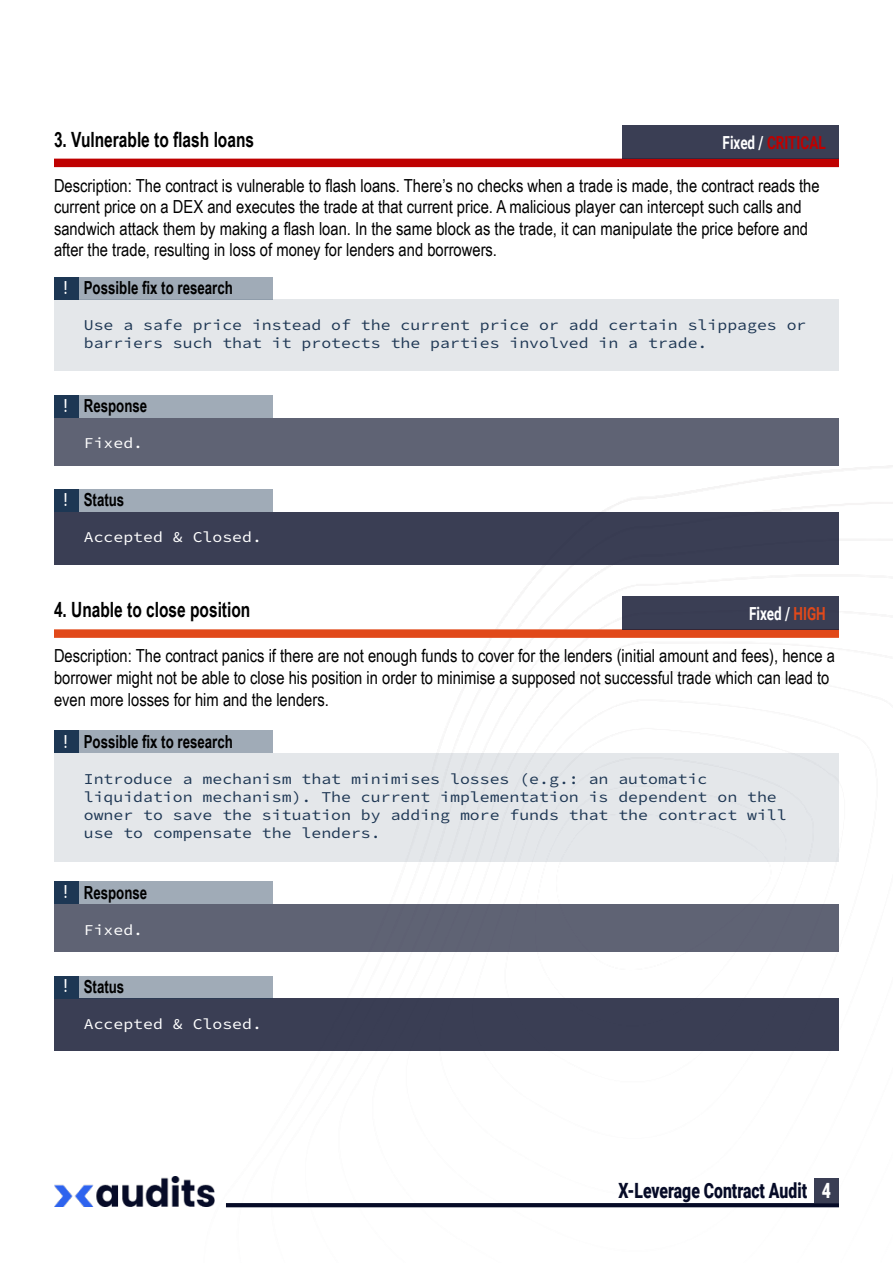
<style>
.page{position:relative;width:893px;height:1263px;background:#fff}
.page>*{position:absolute;margin:0;border:0;box-sizing:border-box;transform-origin:0 0}
.t1{font:700 21px "Arial Narrow";color:#000;scale:.9 1}
.t2{font:900 21px "Roboto";color:#060b27;scale:.75 1}
.t3{font:900 21px "Roboto";color:#fff;scale:.75 1}
.t4{font:18px/21.6px "Arial Narrow";color:#000}
.t5{font:700 18px "Arial Narrow";color:#000;scale:.9 1}
.t6{font:700 18px "Roboto";color:#bf0000;scale:.75 1}
.t7{font:700 18px "Roboto";color:#fff;scale:.75 1}
.t8{font:500 18px "Roboto";color:#fff;scale:.75 1}
.t9{font:15px/18px "Source Code Variable";color:#1e3754;scale:1.1 1}
.t10{font:15px "Source Code Variable";color:#fff;scale:1.1 1}
.s1{color:#fff}
.s2{color:#e1491a}
</style>
<div class="page">
<img style="left:203px;top:465px;width:690px;height:743px">
<div style="left:814px;top:1178px;width:25px;height:25px;background:#3a3e54"></div>
<img style="left:54px;top:1176px;width:160px;height:30px">
<svg style="left:226px;top:1203px;width:613px;height:4px;background:#0a0f2a"></svg>
<div style="left:54px;top:753px;width:785px;height:108px;background:#e4e7ea"></div>
<div style="left:54px;top:731px;width:24px;height:22px;background:#1d3754"></div>
<div style="left:78px;top:731px;width:194px;height:22px;background:#a0abb7"></div>
<div style="left:54px;top:629px;width:785px;height:9px;background:#e1491a"></div>
<div style="left:622px;top:596px;width:217px;height:33px;background:#3a3e54"></div>
<div style="left:54px;top:299px;width:785px;height:72px;background:#e4e7ea"></div>
<div style="left:54px;top:277px;width:24px;height:22px;background:#1d3754"></div>
<div style="left:78px;top:277px;width:194px;height:22px;background:#a0abb7"></div>
<div style="left:54px;top:159px;width:785px;height:8px;background:#bf0000"></div>
<div style="left:622px;top:125px;width:217px;height:34px;background:#3a3e54"></div>
<div style="left:54px;top:418px;width:785px;height:47px;background:#5f6374"></div>
<div style="left:54px;top:395px;width:24px;height:23px;background:#1d3754"></div>
<div style="left:78px;top:395px;width:194px;height:23px;background:#a0abb7"></div>
<div style="left:54px;top:904px;width:785px;height:48px;background:#5f6374"></div>
<div style="left:54px;top:882px;width:24px;height:22px;background:#1d3754"></div>
<div style="left:78px;top:882px;width:194px;height:22px;background:#a0abb7"></div>
<div style="left:54px;top:512px;width:785px;height:52px;background:#3a3e54"></div>
<div style="left:54px;top:489px;width:24px;height:23px;background:#1d3754"></div>
<div style="left:78px;top:489px;width:194px;height:23px;background:#a0abb7"></div>
<div style="left:54px;top:998px;width:785px;height:53px;background:#3a3e54"></div>
<div style="left:54px;top:976px;width:24px;height:22px;background:#1d3754"></div>
<div style="left:78px;top:976px;width:194px;height:22px;background:#a0abb7"></div>
<p class="t1" style="left:54px;top:123px;width:224px">3. Vulnerable to flash loans</p>
<p class="t6" style="left:723px;top:130px;width:139px"><span class="s1">Fixed /</span> CRITICAL</p>
<p class="t4" style="left:54px;top:174px;width:767px">Description: The contract is vulnerable to flash loans. There’s no checks when a trade is made, the contract reads the current price on a DEX and executes the trade at that current price. A malicious player can intercept such calls and sandwich attack them by making a flash loan. In the same block as the trade, it can manipulate the price before and after the trade, resulting in loss of money for lenders and borrowers.</p>
<p class="t8" style="left:64px;top:275px;width:6px">!</p>
<p class="t5" style="left:84px;top:274px;width:167px">Possible fix to research</p>
<p class="t9" style="left:84px;top:316px;width:658px">Use a safe price instead of the current price or add certain slippages or barriers such that it protects the parties involved in a trade.</p>
<p class="t8" style="left:64px;top:393px;width:6px">!</p>
<p class="t5" style="left:84px;top:392px;width:72px">Response</p>
<p class="t10" style="left:84px;top:432px;width:56px">Fixed.</p>
<p class="t8" style="left:64px;top:487px;width:6px">!</p>
<p class="t5" style="left:84px;top:486px;width:47px">Status</p>
<p class="t10" style="left:84px;top:526px;width:164px">Accepted &amp; Closed.</p>
<p class="t1" style="left:54px;top:594px;width:220px">4. Unable to close position</p>
<p class="t7" style="left:749px;top:600px;width:104px">Fixed / <span class="s2">HIGH</span></p>
<p class="t4" style="left:54px;top:644px;width:782px">Description: The contract panics if there are not enough funds to cover for the lenders (initial amount and fees), hence a borrower might not be able to close his position in order to minimise a supposed not successful trade which can lead to even more losses for him and the lenders.</p>
<p class="t8" style="left:64px;top:729px;width:6px">!</p>
<p class="t5" style="left:84px;top:728px;width:167px">Possible fix to research</p>
<p class="t9" style="left:84px;top:770px;width:640px">Introduce a mechanism that minimises losses (e.g.: an automatic liquidation mechanism). The current implementation is dependent on the owner to save the situation by adding more funds that the contract will use to compensate the lenders.</p>
<p class="t8" style="left:64px;top:879px;width:6px">!</p>
<p class="t5" style="left:84px;top:879px;width:72px">Response</p>
<p class="t10" style="left:84px;top:919px;width:56px">Fixed.</p>
<p class="t8" style="left:64px;top:973px;width:6px">!</p>
<p class="t5" style="left:84px;top:973px;width:47px">Status</p>
<p class="t10" style="left:84px;top:1013px;width:164px">Accepted &amp; Closed.</p>
<p class="t2" style="left:619px;top:1176px;width:253px">X-Leverage Contract Audit</p>
<p class="t3" style="left:822px;top:1176px;width:14px">4</p>
</div>
